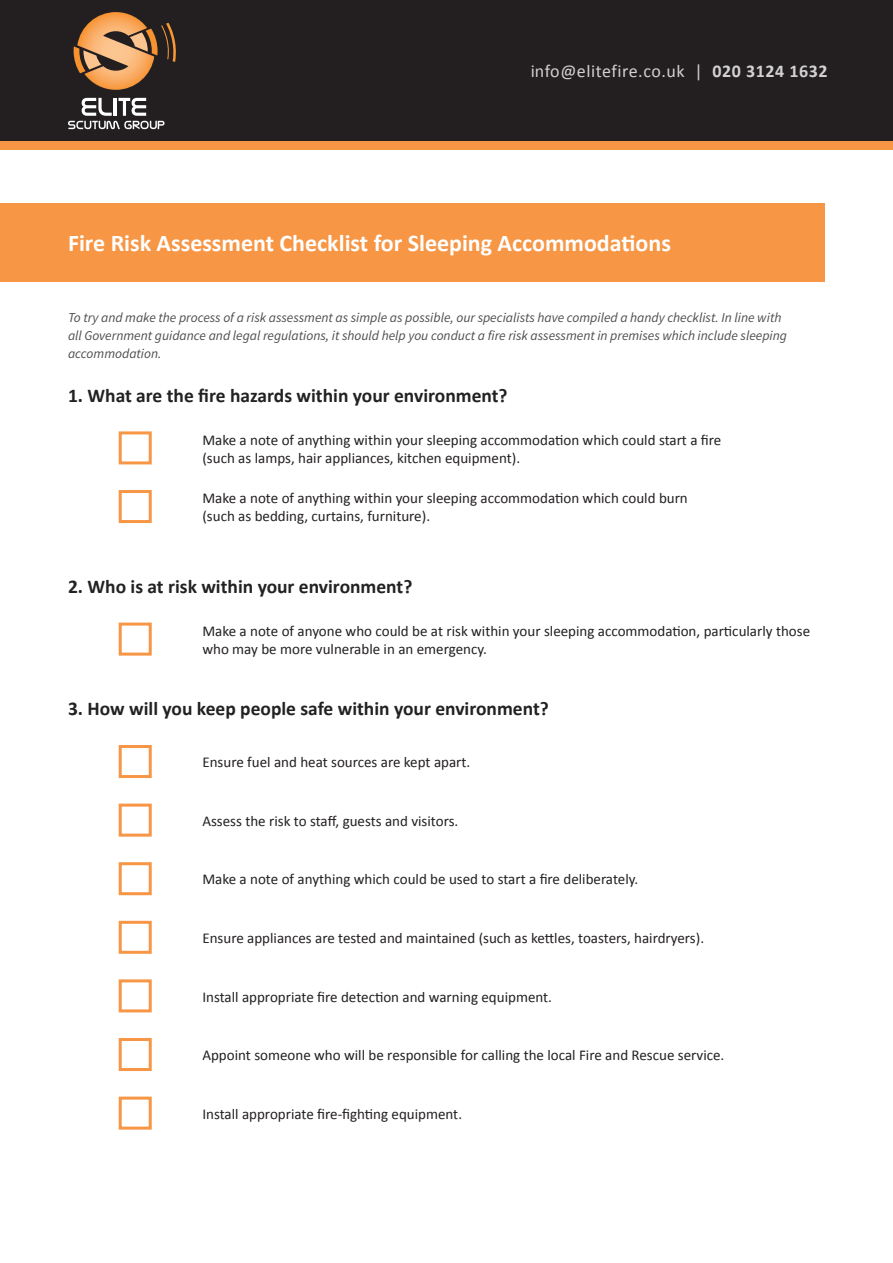
<style>
.page{position:relative;width:893px;height:1263px;background:#fff}
.page>*{position:absolute;margin:0;border:0;box-sizing:border-box;transform-origin:0 0}
.t1{font:700 24px "Calibri";color:#fff}
.t2{font:700 19.5px "Calibri";color:#232222}
.t3{font:18px "Calibri";letter-spacing:.03em;color:#fff}
.t4{font:15px/18px "Calibri";color:#231f20}
.t5{font:italic 13.5px/18px "Source Sans Pro";color:#231f20}
.s1{font-weight:700}
</style>
<div class="page">
<div style="left:119px;top:431px;width:33px;height:33px;border:3px solid #f79645"></div>
<div style="left:119px;top:623px;width:33px;height:33px;border:3px solid #f79645"></div>
<div style="left:119px;top:745px;width:33px;height:33px;border:3px solid #f79645"></div>
<div style="left:119px;top:804px;width:33px;height:33px;border:3px solid #f79645"></div>
<div style="left:119px;top:862px;width:33px;height:33px;border:3px solid #f79645"></div>
<div style="left:119px;top:921px;width:33px;height:33px;border:3px solid #f79645"></div>
<div style="left:119px;top:979px;width:33px;height:33px;border:3px solid #f79645"></div>
<div style="left:119px;top:1038px;width:33px;height:33px;border:3px solid #f79645"></div>
<div style="left:119px;top:1096px;width:33px;height:33px;border:3px solid #f79645"></div>
<div style="left:119px;top:490px;width:33px;height:33px;border:3px solid #f79645"></div>
<div style="left:0;top:203px;width:825px;height:79px;background:#f79645"></div>
<div style="left:0;top:0;width:893px;height:141px;background:#231f20"></div>
<div style="left:0;top:141px;width:893px;height:9px;background:#f79645"></div>
<svg style="left:68px;top:98px;width:96px;height:31px"></svg>
<svg style="left:74px;top:12px;width:102px;height:78px"></svg>
<p class="t3" style="left:530px;top:60px;width:299px">info@elitefire.co.uk | <span class="s1">020 3124 1632</span></p>
<p class="t1" style="left:68px;top:228px;width:604px">Fire Risk Assessment Checklist for Sleeping Accommodations</p>
<p class="t5" style="left:68px;top:308px;width:720px">To try and make the process of a risk assessment as simple as possible, our specialists have compiled a handy checklist. In line with all Government guidance and legal regulations, it should help you conduct a fire risk assessment in premises which include sleeping accommodation.</p>
<p class="t2" style="left:68px;top:383px;width:441px">1. What are the fire hazards within your environment?</p>
<p class="t4" style="left:202px;top:431px;width:520px">Make a note of anything within your sleeping accommodation which could start a fire</p>
<p class="t4" style="left:202px;top:449px;width:319px">(such as lamps, hair appliances, kitchen equipment).</p>
<p class="t4" style="left:202px;top:489px;width:487px">Make a note of anything within your sleeping accommodation which could burn</p>
<p class="t4" style="left:202px;top:507px;width:229px">(such as bedding, curtains, furniture).</p>
<p class="t2" style="left:68px;top:574px;width:346px">2. Who is at risk within your environment?</p>
<p class="t4" style="left:202px;top:622px;width:609px">Make a note of anyone who could be at risk within your sleeping accommodation, particularly those who may be more vulnerable in an emergency.</p>
<p class="t2" style="left:68px;top:696px;width:482px">3. How will you keep people safe within your environment?</p>
<p class="t4" style="left:202px;top:753px;width:269px">Ensure fuel and heat sources are kept apart.</p>
<p class="t4" style="left:202px;top:812px;width:257px">Assess the risk to staff, guests and visitors.</p>
<p class="t4" style="left:202px;top:870px;width:437px">Make a note of anything which could be used to start a fire deliberately.</p>
<p class="t4" style="left:202px;top:929px;width:503px">Ensure appliances are tested and maintained (such as kettles, toasters, hairdryers).</p>
<p class="t4" style="left:202px;top:987px;width:351px">Install appropriate fire detection and warning equipment.</p>
<p class="t4" style="left:202px;top:1046px;width:523px">Appoint someone who will be responsible for calling the local Fire and Rescue service.</p>
<p class="t4" style="left:202px;top:1105px;width:261px">Install appropriate fire-fighting equipment.</p>
</div>
